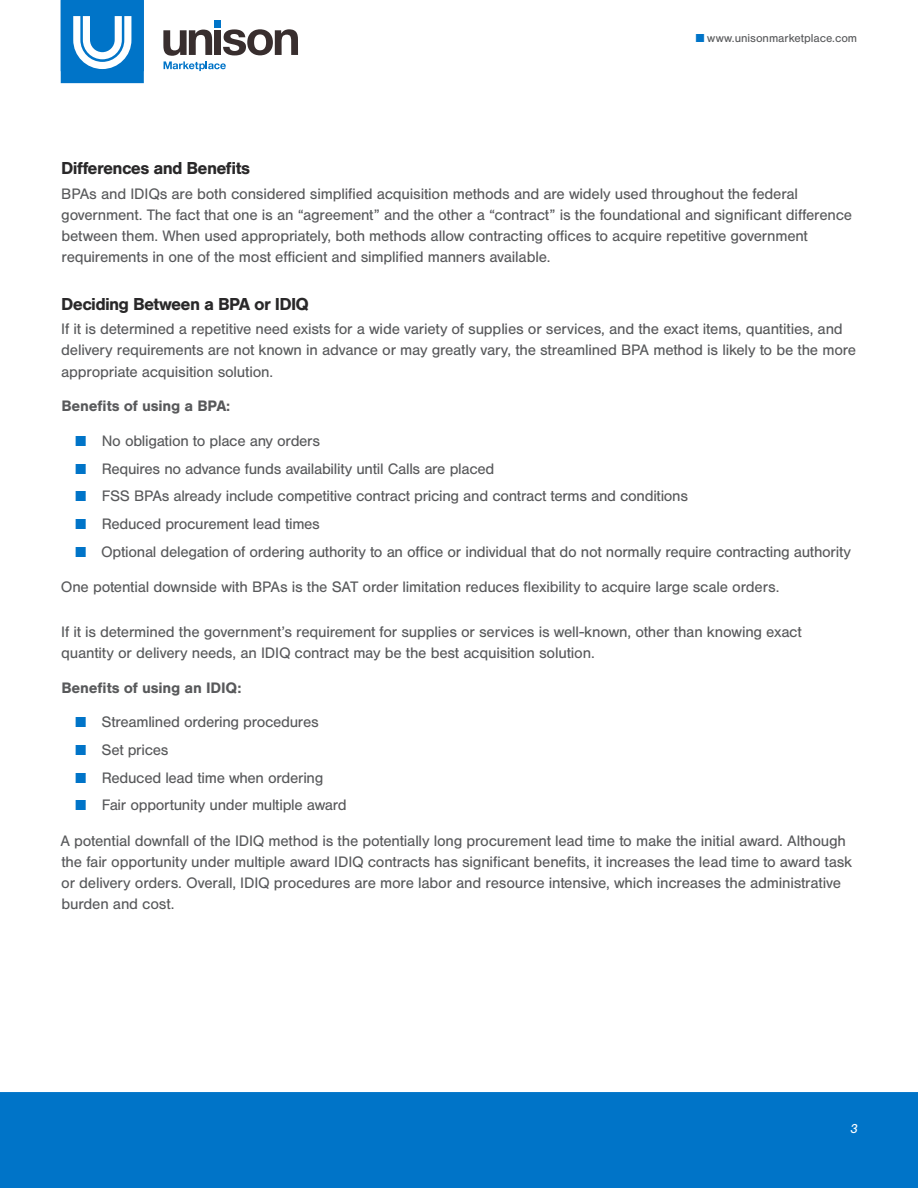
<style>
.page{position:relative;width:918px;height:1188px;background:#fff}
.page>*{position:absolute;margin:0;border:0;box-sizing:border-box;transform-origin:0 0}
.t1{font:700 18px "Nimbus San";letter-spacing:-.04em;color:#292829}
.t2{font:15.75px/21px "Nimbus San";letter-spacing:-.015em;color:#58595b}
.t3{font:700 15.75px "Nimbus San";letter-spacing:-.01em;color:#58595b}
.t4{font:13.5px "Nimbus San";color:#fff}
.t5{font:12px "Nimbus San";letter-spacing:-.005em;color:#58595b}
.s1{color:#0074c8}
.s2{font-size:15px;color:#0074c8}
</style>
<div class="page">
<div style="left:0;top:1092px;width:918px;height:96px;background:#0074c8"></div>
<div style="left:215px;top:21px;width:6px;height:7px;background:#0074c8"></div>
<svg style="left:61px;top:0;width:83px;height:83px"></svg>
<svg style="left:163px;top:29px;width:135px;height:42px"></svg>
<p class="t5" style="left:696px;top:32px;width:163px"><span class="s1">■</span> www.unisonmarketplace.com</p>
<p class="t1" style="left:61px;top:158px;width:190px">Differences and Benefits</p>
<p class="t2" style="left:61px;top:183px;width:793px">BPAs and IDIQs are both considered simplified acquisition methods and are widely used throughout the federal government. The fact that one is an “agreement” and the other a “contract” is the foundational and significant difference between them. When used appropriately, both methods allow contracting offices to acquire repetitive government requirements in one of the most efficient and simplified manners available.</p>
<p class="t1" style="left:61px;top:294px;width:249px">Deciding Between a BPA or IDIQ</p>
<p class="t2" style="left:61px;top:319px;width:797px">If it is determined a repetitive need exists for a wide variety of supplies or services, and the exact items, quantities, and delivery requirements are not known in advance or may greatly vary, the streamlined BPA method is likely to be the more appropriate acquisition solution.</p>
<p class="t3" style="left:61px;top:397px;width:170px">Benefits of using a BPA:</p>
<p class="t2" style="left:76px;top:431px;width:246px"><span class="s2">■</span> No obligation to place any orders</p>
<p class="t2" style="left:76px;top:458px;width:420px"><span class="s2">■</span> Requires no advance funds availability until Calls are placed</p>
<p class="t2" style="left:76px;top:486px;width:614px"><span class="s2">■</span> FSS BPAs already include competitive contract pricing and contract terms and conditions</p>
<p class="t2" style="left:76px;top:514px;width:246px"><span class="s2">■</span> Reduced procurement lead times</p>
<p class="t2" style="left:76px;top:542px;width:777px"><span class="s2">■</span> Optional delegation of ordering authority to an office or individual that do not normally require contracting authority</p>
<p class="t2" style="left:61px;top:577px;width:720px">One potential downside with BPAs is the SAT order limitation reduces flexibility to acquire large scale orders.</p>
<p class="t2" style="left:61px;top:622px;width:742px">If it is determined the government’s requirement for supplies or services is well-known, other than knowing exact quantity or delivery needs, an IDIQ contract may be the best acquisition solution.</p>
<p class="t3" style="left:61px;top:679px;width:182px">Benefits of using an IDIQ:</p>
<p class="t2" style="left:76px;top:712px;width:244px"><span class="s2">■</span> Streamlined ordering procedures</p>
<p class="t2" style="left:76px;top:740px;width:94px"><span class="s2">■</span> Set prices</p>
<p class="t2" style="left:76px;top:767px;width:249px"><span class="s2">■</span> Reduced lead time when ordering</p>
<p class="t2" style="left:76px;top:795px;width:273px"><span class="s2">■</span> Fair opportunity under multiple award</p>
<p class="t2" style="left:60px;top:830px;width:793px">A potential downfall of the IDIQ method is the potentially long procurement lead time to make the initial award. Although the fair opportunity under multiple award IDIQ contracts has significant benefits, it increases the lead time to award task or delivery orders. Overall, IDIQ procedures are more labor and resource intensive, which increases the administrative burden and cost.</p>
<p class="t4" style="left:850px;top:1121px;width:11px">3</p>
</div>
